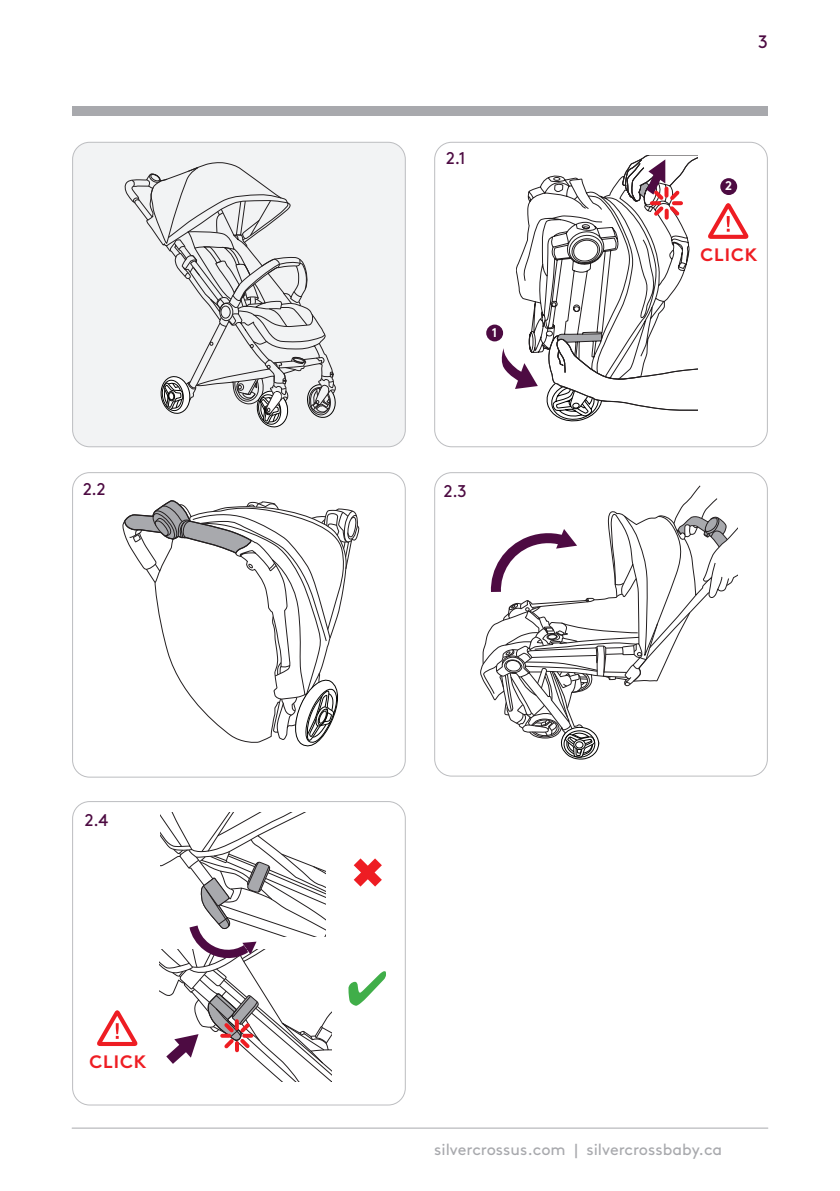
<style>
.page{position:relative;width:840px;height:1191px;background:#fff}
.page>*{position:absolute;margin:0;border:0;box-sizing:border-box;transform-origin:0 0}
.t1{font:700 18px "Brown Std";letter-spacing:.05em;color:#ee1d23}
.t2{font:18px "Brown Std";color:#4d0b42}
.t3{font:17px "Brown Std";color:#4d0b42}
.t4{font:16px "Brown Std";color:#a8a9ad}
.t5{font:700 12.6px "Brown Std";color:#fff}
</style>
<div class="page">
<hr style="left:72px;top:1127px;width:695px;height:1px;background:#a8a9ad">
<div style="left:72px;top:106px;width:695px;height:10px;background:#a8a9ad"></div>
<svg style="left:353px;top:858px;width:28px;height:28px"></svg>
<svg style="left:348px;top:971px;width:38px;height:34px"></svg>
<div style="left:434px;top:472px;width:333px;height:304px;border:1px solid #bcbdc0;border-radius:17px"></div>
<div style="left:434px;top:142px;width:333px;height:305px;border:1px solid #bcbdc0;border-radius:17px"></div>
<div style="left:72px;top:472px;width:333px;height:305px;border:1px solid #bcbdc0;border-radius:17px"></div>
<div style="left:72px;top:801px;width:333px;height:304px;border:1px solid #bcbdc0;border-radius:17px"></div>
<svg style="left:482px;top:485px;width:255px;height:274px"></svg>
<svg style="left:516px;top:180px;width:28px;height:207px"></svg>
<svg style="left:501px;top:348px;width:36px;height:41px"></svg>
<svg style="left:97px;top:1010px;width:41px;height:36px"></svg>
<svg style="left:544px;top:156px;width:153px;height:265px"></svg>
<svg style="left:708px;top:203px;width:40px;height:36px"></svg>
<div style="left:486px;top:324px;width:17px;height:17px;background:#4d0b42;border-radius:50%"></div>
<div style="left:720px;top:178px;width:16px;height:17px;background:#4d0b42;border-radius:50%"></div>
<svg style="left:123px;top:500px;width:235px;height:247px"></svg>
<svg style="left:159px;top:812px;width:172px;height:269px"></svg>
<div style="left:73px;top:142px;width:332px;height:305px;background:#f2f3f4;border-radius:17px"></div>
<div style="left:72px;top:142px;width:333px;height:305px;border:1px solid #bcbdc0;border-radius:17px"></div>
<svg style="left:130px;top:167px;width:206px;height:261px"></svg>
<p class="t3" style="left:83px;top:479px;width:24px">2.2</p>
<p class="t3" style="left:85px;top:809px;width:25px">2.4</p>
<p class="t1" style="left:89px;top:1050px;width:58px">CLICK</p>
<p class="t3" style="left:446px;top:148px;width:21px">2.1</p>
<p class="t5" style="left:491px;top:325px;width:7px">1</p>
<p class="t3" style="left:443px;top:481px;width:24px">2.3</p>
<p class="t2" style="left:757px;top:31px;width:11px">3</p>
<p class="t5" style="left:724px;top:178px;width:8px">2</p>
<p class="t1" style="left:700px;top:244px;width:58px">CLICK</p>
<p class="t4" style="left:434px;top:1139px;width:289px">silvercrossus.com | silvercrossbaby.ca</p>
</div>
